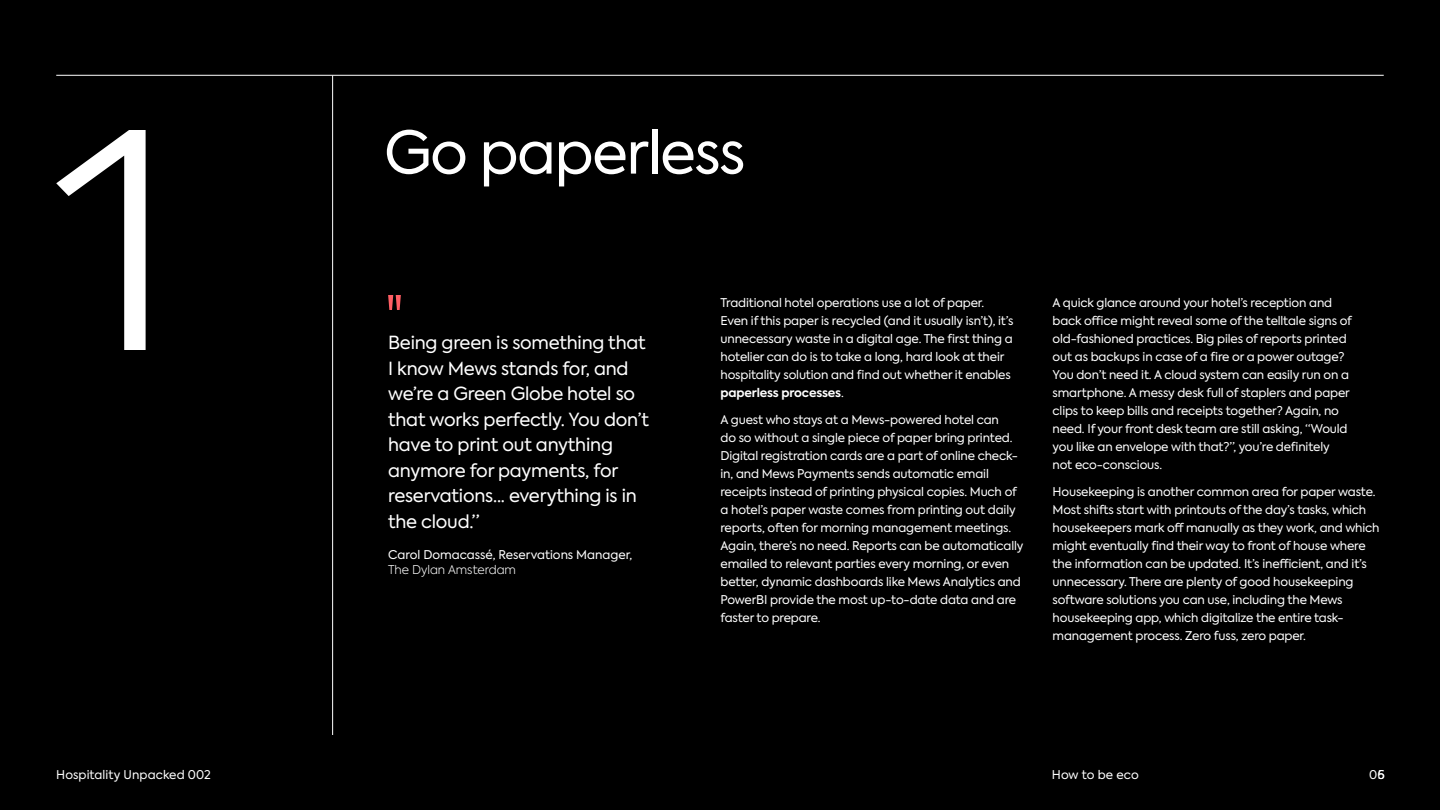
<style>
.page{position:relative;width:1440px;height:810px;background:#000}
.page>*{position:absolute;margin:0;border:0;box-sizing:border-box;transform-origin:0 0}
.t1{font:58.5px "Axiforma";letter-spacing:-.025em;color:#fff}
.t2{font:18px/25.5px "Axiforma";letter-spacing:-.01em;color:#fff}
.t3{font:12px/18px "Axiforma";letter-spacing:-.01em;color:#fff}
.t4{font:300 12px "Axiforma";letter-spacing:-.005em;color:#fff}
.s1{font-weight:700}
</style>
<div class="page">
<hr style="left:56px;top:75px;width:1328px;height:1px;background:#fff">
<hr style="left:332px;top:75px;width:1px;height:660px;background:#fff">
<svg style="left:56px;top:130px;width:90px;height:220px"></svg>
<svg style="left:388px;top:295px;width:13px;height:15px"></svg>
<h1 class="t1" style="left:384px;top:115px;width:363px">Go paperless</h1>
<h2 class="t2" style="left:388px;top:330px;width:262px">Being green is something that<br>I know Mews stands for, and we’re a Green Globe hotel so that works perfectly. You don’t have to print out anything anymore for payments, for reservations... everything is in the cloud.”</h2>
<p class="t3" style="left:388px;top:546px;width:246px">Carol Domacassé, Reservations Manager,</p>
<p class="t4" style="left:388px;top:562px;width:129px">The Dylan Amsterdam</p>
<p class="t3" style="left:721px;top:294px;width:294px">Traditional hotel operations use a lot of paper.<br>Even if this paper is recycled (and it usually isn’t), it’s unnecessary waste in a digital age. The first thing a hotelier can do is to take a long, hard look at their hospitality solution and find out whether it enables <span class="s1">paperless processes</span>.</p>
<p class="t3" style="left:721px;top:411px;width:304px">A guest who stays at a Mews-powered hotel can<br>do so without a single piece of paper bring printed.<br>Digital registration cards are a part of online check&shy;in, and Mews Payments sends automatic email receipts instead of printing physical copies. Much of a hotel’s paper waste comes from printing out daily reports, often for morning management meetings.<br>Again, there’s no need. Reports can be automatically emailed to relevant parties every morning, or even better, dynamic dashboards like Mews Analytics and PowerBI provide the most up-to-date data and are faster to prepare.</p>
<p class="t3" style="left:1053px;top:294px;width:301px">A quick glance around your hotel’s reception and back office might reveal some of the telltale signs of old-fashioned practices. Big piles of reports printed out as backups in case of a fire or a power outage?<br>You don’t need it. A cloud system can easily run on a smartphone. A messy desk full of staplers and paper clips to keep bills and receipts together? Again, no need. If your front desk team are still asking, “Would you like an envelope with that?”, you’re definitely not eco-conscious.</p>
<p class="t3" style="left:1053px;top:483px;width:328px">Housekeeping is another common area for paper waste.<br>Most shifts start with printouts of the day’s tasks, which housekeepers mark off manually as they work, and which might eventually find their way to front of house where the information can be updated. It’s inefficient, and it’s unnecessary. There are plenty of good housekeeping software solutions you can use, including the Mews housekeeping app, which digitalize the entire task&shy;management process. Zero fuss, zero paper.</p>
<p class="t3" style="left:56px;top:765px;width:156px">Hospitality Unpacked 002</p>
<p class="t3" style="left:1378px;top:765px;width:8px">5</p>
<p class="t3" style="left:1052px;top:765px;width:88px">How to be eco</p>
<p class="t3" style="left:1369px;top:765px;width:17px">06</p>
</div>
